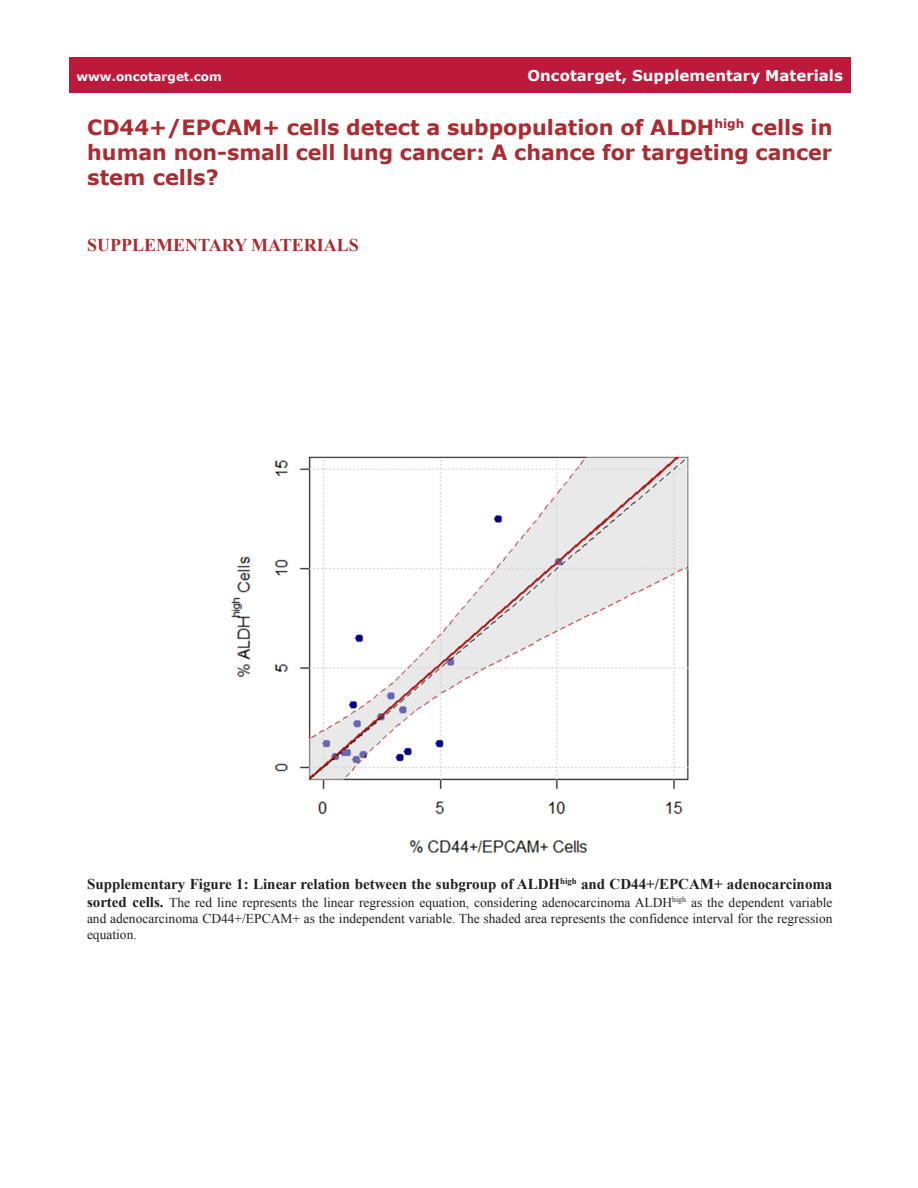
<style>
.page{position:relative;width:918px;height:1188px;background:#fff}
.page>*{position:absolute;margin:0;border:0;box-sizing:border-box;transform-origin:0 0}
.t1{font:700 21px/25.2px "Verdana";color:#ac2b31;text-align:justify}
.Heading{font:700 18px "Times New Roman";color:#ac2b31}
.FigureText{font:700 15px "Times New Roman";color:#231f20}
.t2{font:700 15px "Verdana";color:#fff}
.FigureText-2{font:13.5px/16.2px "Times New Roman";color:#231f20;text-align:justify}
.t3{font:700 12px "Verdana";color:#fff}
.s1{font-weight:700;font-size:15px}
</style>
<div class="page">
<div style="left:69px;top:57px;width:781px;height:36px;background:#bd1a3b"></div>
<img style="left:231px;top:456px;width:458px;height:397px">
<p class="t3" style="left:76px;top:68px;width:147px">www.oncotarget.com</p>
<p class="t2" style="left:528px;top:65px;width:317px">Oncotarget, Supplementary Materials</p>
<p class="t1" style="left:87px;top:114px;width:747px">CD44+/EPCAM+ cells detect a subpopulation of ALDH<sup>high</sup> cells in human non-small cell lung cancer: A chance for targeting cancer stem cells?</p>
<p class="Heading" style="left:87px;top:232px;width:273px">SUPPLEMENTARY MATERIALS</p>
<p class="FigureText" style="left:87px;top:873px;width:747px">Supplementary Figure 1: Linear relation between the subgroup of ALDH<sup>high</sup> and CD44+/EPCAM+ adenocarcinoma</p>
<p class="FigureText-2" style="left:87px;top:894px;width:747px"><span class="s1">sorted cells.</span> The red line represents the linear regression equation, considering adenocarcinoma ALDH<sup>high</sup> as the dependent variable and adenocarcinoma CD44+/EPCAM+ as the independent variable. The shaded area represents the confidence interval for the regression equation.</p>
</div>
